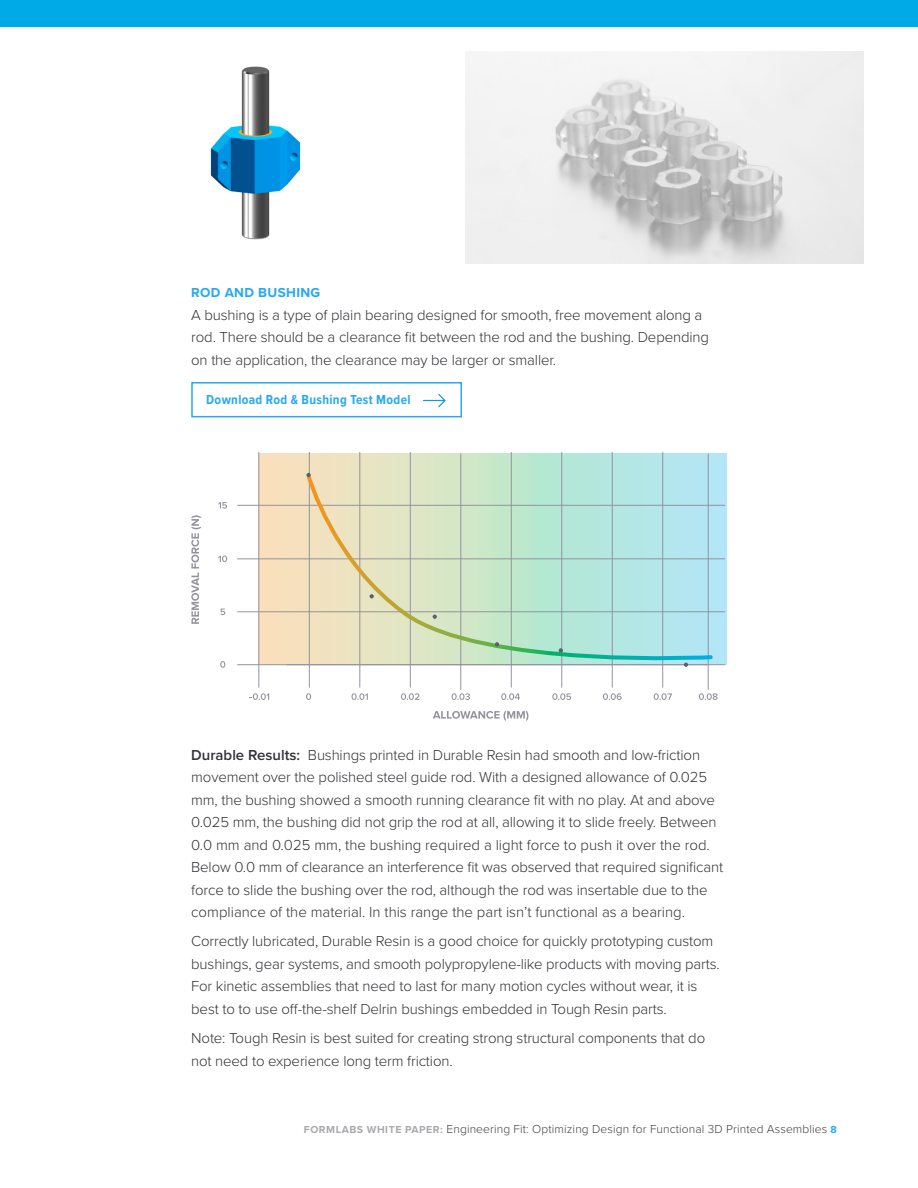
<style>
.page{position:relative;width:918px;height:1188px;background:#fff}
.page>*{position:absolute;margin:0;border:0;box-sizing:border-box;transform-origin:0 0}
.t1{font:300 15px/22.5px "Proxima Nova";letter-spacing:-.01em;color:#323238}
.t2{font:700 13.5px "Proxima Nova Cond";letter-spacing:.025em;color:#26a9f2}
.t3{font:700 13.5px "Proxima Nova";letter-spacing:.025em;color:#26a9f2}
.t4{font:300 12px "Proxima Nova";letter-spacing:.01em;color:#414042}
.s1{font-weight:600}
.s2{font-weight:700;font-size:10.5px;color:#a7a9ac}
.s3{font-weight:700;font-size:10.5px;color:#26a9f2}
</style>
<div class="page">
<div style="left:0;top:0;width:918px;height:27px;background:#00aae7"></div>
<img style="left:210px;top:66px;width:91px;height:174px">
<img style="left:466px;top:51px;width:398px;height:213px">
<svg style="left:260px;top:453px;width:467px;height:211px"></svg>
<hr style="left:238px;top:612px;width:487px;height:1px;background:#93939f">
<hr style="left:238px;top:664px;width:487px;height:1px;background:#93939f">
<hr style="left:238px;top:559px;width:487px;height:1px;background:#93939f">
<hr style="left:238px;top:505px;width:487px;height:1px;background:#93939f">
<hr style="left:309px;top:453px;width:1px;height:234px;background:#93939f">
<hr style="left:259px;top:453px;width:1px;height:234px;background:#93939f">
<hr style="left:360px;top:453px;width:1px;height:234px;background:#93939f">
<hr style="left:410px;top:453px;width:1px;height:234px;background:#93939f">
<hr style="left:511px;top:453px;width:1px;height:234px;background:#93939f">
<hr style="left:461px;top:454px;width:1px;height:236px;background:#93939f">
<hr style="left:562px;top:453px;width:1px;height:234px;background:#93939f">
<hr style="left:612px;top:453px;width:1px;height:234px;background:#93939f">
<hr style="left:662px;top:453px;width:1px;height:234px;background:#93939f">
<hr style="left:708px;top:454px;width:1px;height:236px;background:#93939f">
<svg style="left:305px;top:473px;width:410px;height:201px"></svg>
<svg style="left:306px;top:473px;width:5px;height:4px"></svg>
<svg style="left:433px;top:615px;width:4px;height:4px"></svg>
<svg style="left:370px;top:594px;width:4px;height:4px"></svg>
<svg style="left:495px;top:642px;width:4px;height:4px"></svg>
<svg style="left:559px;top:648px;width:4px;height:5px"></svg>
<svg style="left:684px;top:663px;width:4px;height:4px"></svg>
<svg style="left:250px;top:693px;width:19px;height:7px"></svg>
<svg style="left:220px;top:661px;width:5px;height:7px"></svg>
<svg style="left:220px;top:609px;width:5px;height:6px"></svg>
<svg style="left:218px;top:556px;width:9px;height:6px"></svg>
<svg style="left:218px;top:502px;width:9px;height:7px"></svg>
<svg style="left:306px;top:693px;width:5px;height:7px"></svg>
<svg style="left:351px;top:693px;width:17px;height:7px"></svg>
<svg style="left:401px;top:693px;width:18px;height:7px"></svg>
<svg style="left:452px;top:693px;width:18px;height:7px"></svg>
<svg style="left:501px;top:693px;width:19px;height:7px"></svg>
<svg style="left:552px;top:693px;width:19px;height:7px"></svg>
<svg style="left:603px;top:693px;width:19px;height:7px"></svg>
<svg style="left:654px;top:693px;width:18px;height:7px"></svg>
<svg style="left:699px;top:693px;width:19px;height:7px"></svg>
<svg style="left:433px;top:711px;width:96px;height:10px"></svg>
<svg style="left:191px;top:515px;width:10px;height:109px"></svg>
<div style="left:191px;top:382px;width:271px;height:35px;border:2px solid #26a9f2"></div>
<svg style="left:423px;top:394px;width:23px;height:13px"></svg>
<p class="t3" style="left:191px;top:283px;width:131px">ROD AND BUSHING</p>
<p class="t1" style="left:191px;top:303px;width:519px">A bushing is a type of plain bearing designed for smooth, free movement along a rod. There should be a clearance fit between the rod and the bushing. Depending on the application, the clearance may be larger or smaller.</p>
<p class="t2" style="left:206px;top:389px;width:206px">Download Rod &amp; Bushing Test Model</p>
<p class="t1" style="left:191px;top:743px;width:533px"><span class="s1">Durable Results:</span> Bushings printed in Durable Resin had smooth and low-friction movement over the polished steel guide rod. With a designed allowance of 0.025 mm, the bushing showed a smooth running clearance fit with no play. At and above 0.025 mm, the bushing did not grip the rod at all, allowing it to slide freely. Between 0.0 mm and 0.025 mm, the bushing required a light force to push it over the rod.<br>Below 0.0 mm of clearance an interference fit was observed that required significant force to slide the bushing over the rod, although the rod was insertable due to the compliance of the material. In this range the part isn’t functional as a bearing.</p>
<p class="t1" style="left:191px;top:929px;width:530px">Correctly lubricated, Durable Resin is a good choice for quickly prototyping custom bushings, gear systems, and smooth polypropylene-like products with moving parts.<br>For kinetic assemblies that need to last for many motion cycles without wear, it is best to to use off-the-shelf Delrin bushings embedded in Tough Resin parts.</p>
<p class="t1" style="left:191px;top:1026px;width:516px">Note: Tough Resin is best suited for creating strong structural components that do not need to experience long term friction.</p>
<p class="t4" style="left:304px;top:1121px;width:535px"><span class="s2">FORMLABS WHITE PAPER:</span> Engineering Fit: Optimizing Design for Functional 3D Printed Assemblies <span class="s3">8</span></p>
</div>
